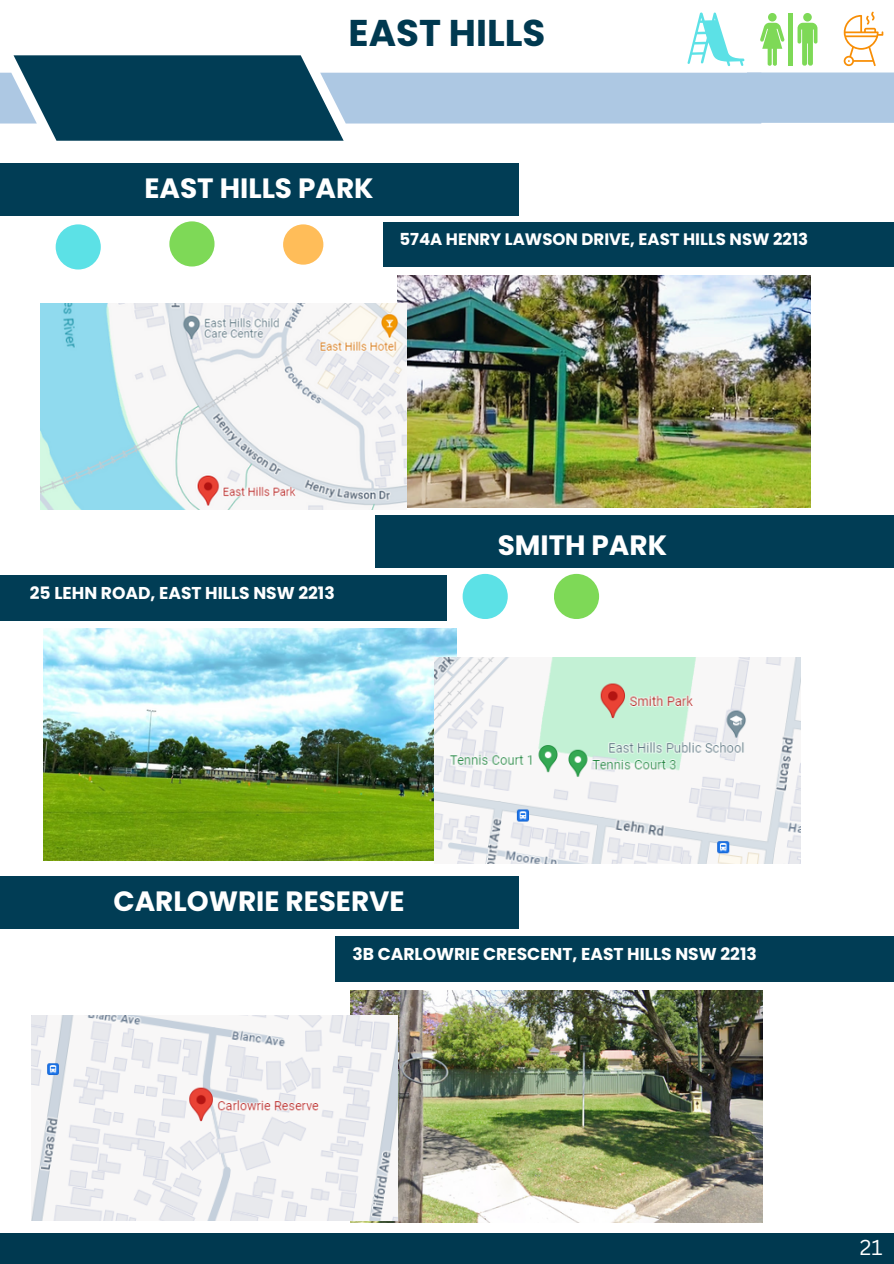
<style>
.page{position:relative;width:894px;height:1264px;background:#fff}
.page>*{position:absolute;margin:0;border:0;box-sizing:border-box;transform-origin:0 0}
.t1{font:700 37.2px "Poppins";color:#003950}
.t2{font:700 27.9px "Poppins";color:#fff}
.t3{font:21px "Canva Sans";color:#fff}
.t4{font:700 17.1px "Poppins";color:#fff}
.t5{font:700 16.5px "Poppins";color:#fff}
.s1{font-size:19.05px}
</style>
<div class="page">
<div style="left:0;top:163px;width:518px;height:52px;background:#013d55"></div>
<img style="left:350px;top:990px;width:412px;height:232px">
<div style="left:375px;top:515px;width:518px;height:52px;background:#013d55"></div>
<div style="left:0;top:574px;width:446px;height:46px;background:#013d55"></div>
<div style="left:0;top:876px;width:518px;height:52px;background:#013d55"></div>
<div style="left:335px;top:936px;width:558px;height:46px;background:#013d55"></div>
<div style="left:382px;top:222px;width:511px;height:45px;background:#013d55"></div>
<div style="left:462px;top:574px;width:45px;height:45px;background:#5ce1e6;border-radius:50%"></div>
<div style="left:553px;top:574px;width:46px;height:45px;background:#7ed957;border-radius:50%"></div>
<div style="left:56px;top:224px;width:45px;height:45px;background:#5ce1e6;border-radius:50%"></div>
<div style="left:169px;top:221px;width:45px;height:45px;background:#7ed957;border-radius:50%"></div>
<div style="left:283px;top:224px;width:40px;height:41px;background:#ffbd59;border-radius:50%"></div>
<svg style="left:0;top:12px;width:893px;height:129px"></svg>
<img style="left:397px;top:276px;width:412px;height:231px">
<img style="left:41px;top:304px;width:365px;height:205px">
<img style="left:44px;top:629px;width:412px;height:231px">
<img style="left:435px;top:657px;width:365px;height:206px">
<img style="left:32px;top:1015px;width:365px;height:205px">
<div style="left:0;top:1233px;width:893px;height:30px;background:#003950"></div>
<h2 class="t1" style="left:348px;top:7px;width:198px">EAST HILLS</h2>
<p class="t2" style="left:144px;top:169px;width:230px">EAST HILLS PARK</p>
<h1 class="t5" style="left:399px;top:228px;width:410px">574A HENRY LAWSON DRIVE, EAST HILLS NSW 2213</h1>
<p class="t4" style="left:30px;top:581px;width:306px">25 LEHN ROAD, EAST HILLS NSW 2213</p>
<p class="t2" style="left:497px;top:525px;width:171px">SMITH PARK</p>
<p class="t2" style="left:113px;top:882px;width:293px">CARLOWRIE RESERVE</p>
<p class="t4" style="left:352px;top:942px;width:406px">3B CARLOWRIE CRESCENT, EAST HILLS NSW 2213</p>
<p class="t3" style="left:859px;top:1232px;width:24px">2<span class="s1">9</span></p>
<p class="t3" style="left:871px;top:1232px;width:13px">1</p>
</div>
